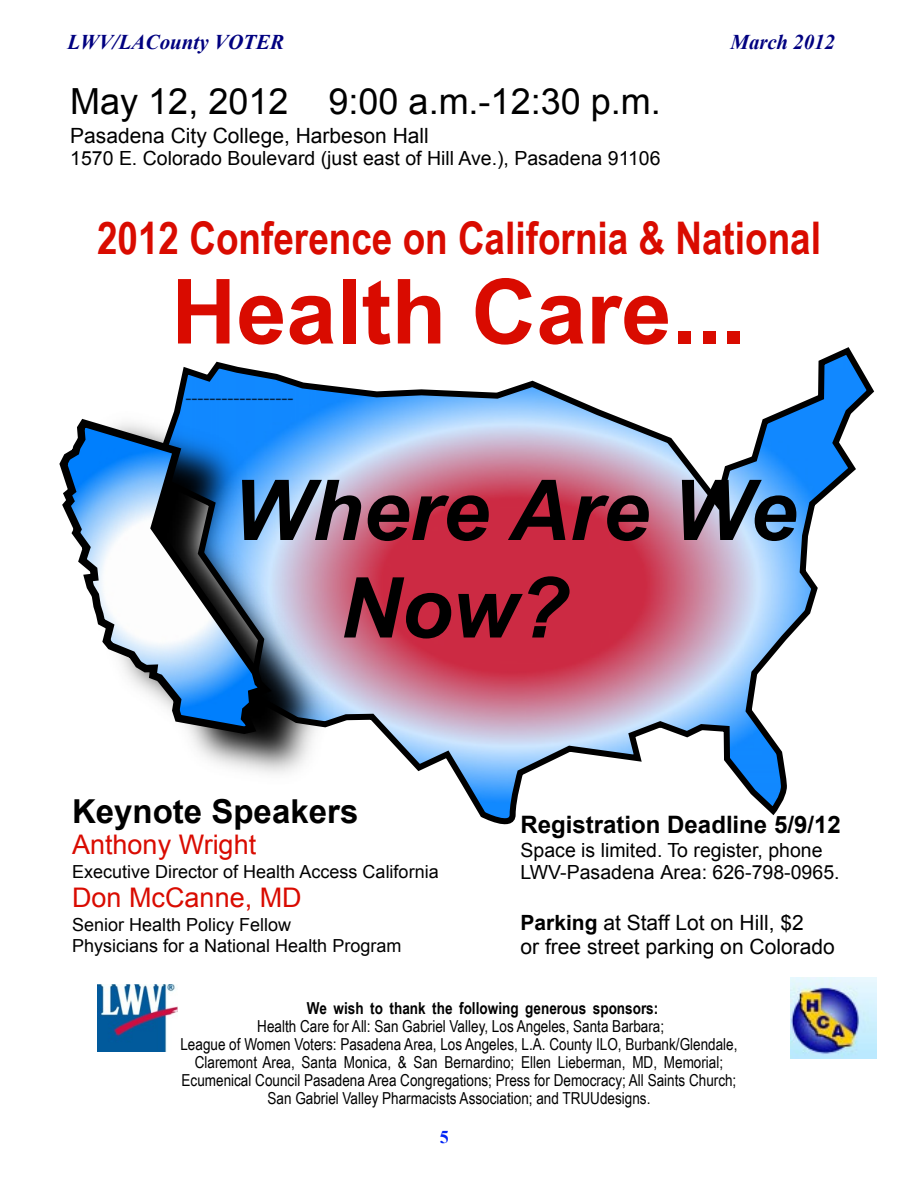
<style>
.page{position:relative;width:918px;height:1188px;background:#fff}
.page>*{position:absolute;margin:0;border:0;box-sizing:border-box;transform-origin:0 0}
.t1{font:700 90px "Arial";color:#d90b00}
.t2{font:italic 700 84px/97.5px "Arial";color:#000}
.t3{font:700 45px "Arial Narrow";color:#d90b00}
.t4{font:36px "Arial";color:#000}
.t5{font:700 33px "Arial";color:#000}
.t6{font:27px "Arial";color:#d90b00}
.t7{font:700 24px "Arial";color:#000}
.t8{font:21px/24px "Arial";color:#000}
.t9{font:italic 700 21px "Times New Roman";color:#000080}
.t10{font:19.5px/22.5px "Arial";color:#000}
.t11{font:18px/21px "Arial";color:#000}
.t12{font:18px "Arial";color:rgb(0 0 0/.74)}
.t13{font:700 18px "Times New Roman";color:#0024f5}
.t14{font:16.5px/18px "Arial Narrow";color:#000;text-align:center}
.t15{font:700 16.5px "Arial Narrow";color:#000}
.s1{font-weight:700}
</style>
<div class="page">
<svg style="left:182px;top:347px;width:693px;height:478px"></svg>
<img style="left:790px;top:978px;width:86px;height:81px">
<img style="left:98px;top:984px;width:79px;height:68px">
<img style="left:173px;top:374px;width:207px;height:451px">
<svg style="left:59px;top:413px;width:220px;height:325px"></svg>
<p class="t9" style="left:68px;top:35px;width:218px">LWV/LACounty VOTER</p>
<p class="t9" style="left:731px;top:35px;width:106px">March 2012</p>
<h3 class="t4" style="left:70px;top:88px;width:592px">May 12, 2012 9:00 a.m.-12:30 p.m.</h3>
<p class="t8" style="left:70px;top:125px;width:360px">Pasadena City College, Harbeson Hall</p>
<p class="t10" style="left:70px;top:149px;width:592px">1570 E. Colorado Boulevard (just east of Hill Ave.), Pasadena 91106</p>
<h3 class="t3" style="left:97px;top:221px;width:726px">2012 Conference on California &amp; National</h3>
<h1 class="t1" style="left:171px;top:278px;width:576px">Health Care...</h1>
<p class="t12" style="left:185px;top:390px;width:109px">------------------</p>
<h2 class="t2" style="left:340px;top:469px;width:458px;text-indent:-108px">Where Are We<br>Now?</h2>
<h3 class="t5" style="left:72px;top:799px;width:288px">Keynote Speakers</h3>
<h3 class="t6" style="left:72px;top:835px;width:186px">Anthony Wright</h3>
<p class="t11" style="left:72px;top:863px;width:368px">Executive Director of Health Access California</p>
<h3 class="t6" style="left:72px;top:887px;width:231px">Don McCanne, MD</h3>
<p class="t11" style="left:72px;top:916px;width:331px">Senior Health Policy Fellow<br>Physicians for a National Health Program</p>
<h3 class="t7" style="left:520px;top:815px;width:322px">Registration Deadline 5/9/12</h3>
<p class="t10" style="left:520px;top:840px;width:321px">Space is limited. To register, phone<br>LWV-Pasadena Area: 626-798-0965.</p>
<p class="t8" style="left:520px;top:913px;width:316px"><span class="s1">Parking</span> at Staff Lot on Hill, $2<br>or free street parking on Colorado</p>
<p class="t15" style="left:307px;top:1002px;width:353px">We wish to thank the following generous sponsors:</p>
<p class="t14" style="left:180px;top:1019px;width:559px">Health Care for All: San Gabriel Valley, Los Angeles, Santa Barbara;<br>League of Women Voters: Pasadena Area, Los Angeles, L.A. County ILO, Burbank/Glendale, Claremont Area, Santa Monica, &amp; San Bernardino; Ellen Lieberman, MD, Memorial; Ecumenical Council Pasadena Area Congregations; Press for Democracy; All Saints Church; San Gabriel Valley Pharmacists Association; and TRUUdesigns.</p>
<p class="t13" style="left:440px;top:1131px;width:10px">5</p>
</div>
